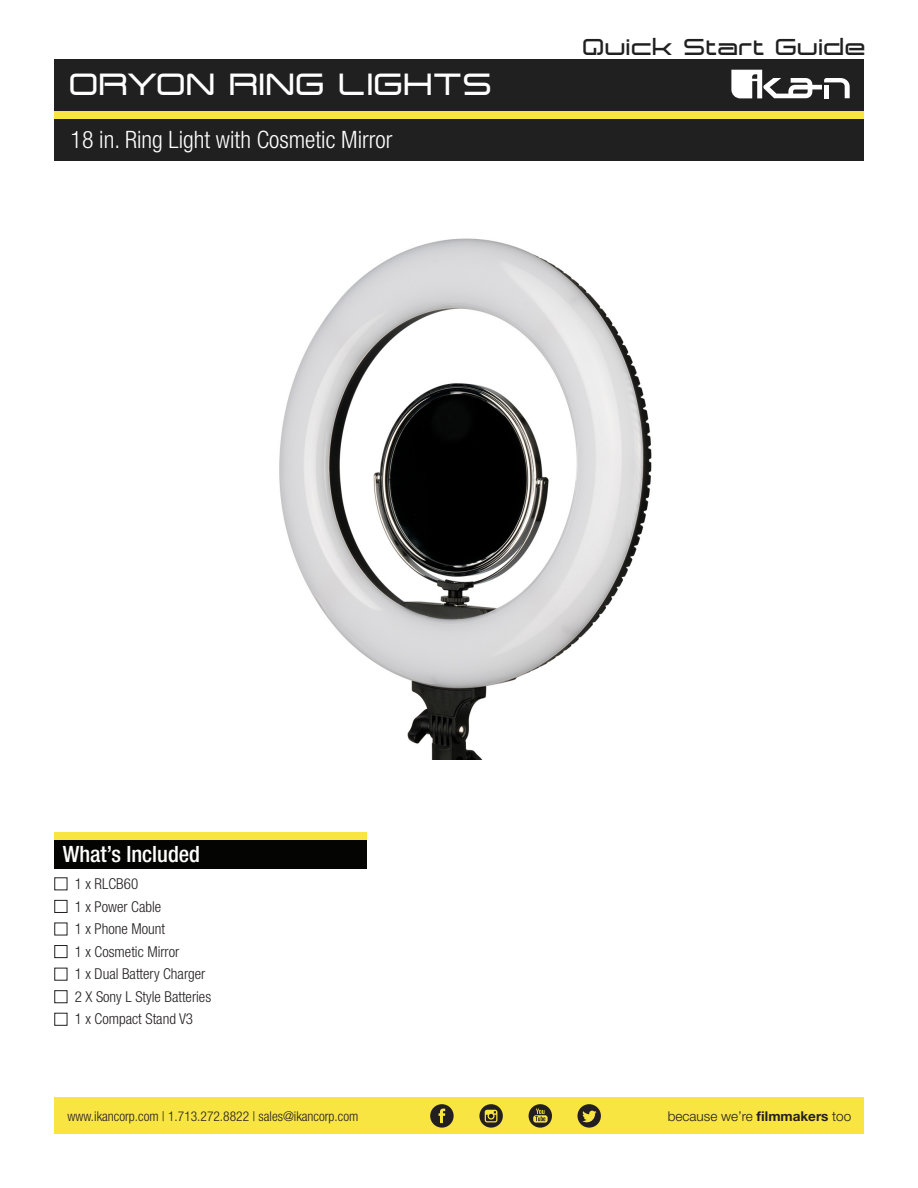
<style>
.page{position:relative;width:918px;height:1188px;background:#fff}
.page>*{position:absolute;margin:0;border:0;box-sizing:border-box;transform-origin:0 0}
.t1{font:700 30px "Expansiva";color:#fff}
.t2{font:300 condensed 24px "Helvetica Neue LT Std";color:#fff}
.t3{font:700 22.5px "Expansiva";color:#212020}
.t4{font:500 condensed 22.5px "Helvetica Neue LT Std";color:#fff}
.t5{font:300 condensed 15px "Helvetica Neue LT Std";color:#231f20}
.t6{font:300 condensed 13.5px "Helvetica Neue LT Std";color:#231f20}
.t7{font:300 13.5px "Helvetica Neue LT Std";color:#231f20}
.s1{font-weight:700}
</style>
<div class="page">
<div style="left:54px;top:1098px;width:810px;height:36px;background:#f8e541"></div>
<svg style="left:430px;top:1104px;width:24px;height:24px"></svg>
<svg style="left:529px;top:1104px;width:23px;height:24px"></svg>
<svg style="left:479px;top:1104px;width:24px;height:24px"></svg>
<svg style="left:577px;top:1104px;width:24px;height:24px"></svg>
<div style="left:54px;top:877px;width:13px;height:13px;border:1px solid #231f20"></div>
<div style="left:54px;top:923px;width:13px;height:12px;border:1px solid #231f20"></div>
<div style="left:54px;top:968px;width:13px;height:13px;border:1px solid #231f20"></div>
<div style="left:54px;top:1013px;width:13px;height:13px;border:1px solid #231f20"></div>
<div style="left:54px;top:900px;width:13px;height:13px;border:1px solid #231f20"></div>
<div style="left:54px;top:945px;width:13px;height:13px;border:1px solid #231f20"></div>
<div style="left:54px;top:990px;width:13px;height:13px;border:1px solid #231f20"></div>
<div style="left:55px;top:59px;width:809px;height:102px;background:#212020"></div>
<div style="left:55px;top:111px;width:809px;height:7px;background:#f8e541"></div>
<svg style="left:731px;top:70px;width:119px;height:28px"></svg>
<div style="left:54px;top:836px;width:312px;height:33px;background:#040503"></div>
<div style="left:54px;top:833px;width:312px;height:7px;background:#f8e541"></div>
<img style="left:279px;top:238px;width:373px;height:522px">
<p class="t1" style="left:70px;top:65px;width:425px">ORYON RING LIGHTS</p>
<p class="t2" style="left:70px;top:126px;width:323px">18 in. Ring Light with Cosmetic Mirror</p>
<p class="t3" style="left:584px;top:32px;width:285px">Quick Start Guide</p>
<p class="t4" style="left:63px;top:840px;width:139px">What’s Included</p>
<p class="t5" style="left:75px;top:875px;width:65px">1 x RLCB60</p>
<p class="t5" style="left:75px;top:898px;width:88px">1 x Power Cable</p>
<p class="t5" style="left:75px;top:920px;width:92px">1 x Phone Mount</p>
<p class="t5" style="left:75px;top:943px;width:106px">1 x Cosmetic Mirror</p>
<p class="t5" style="left:75px;top:965px;width:132px">1 x Dual Battery Charger</p>
<p class="t5" style="left:75px;top:988px;width:138px">2 X Sony L Style Batteries</p>
<p class="t5" style="left:75px;top:1010px;width:120px">1 x Compact Stand V3</p>
<p class="t6" style="left:68px;top:1108px;width:292px">www.ikancorp.com | 1.713.272.8822 | sales@ikancorp.com</p>
<p class="t7" style="left:668px;top:1108px;width:185px">because we’re <span class="s1">filmmakers</span> too</p>
</div>
